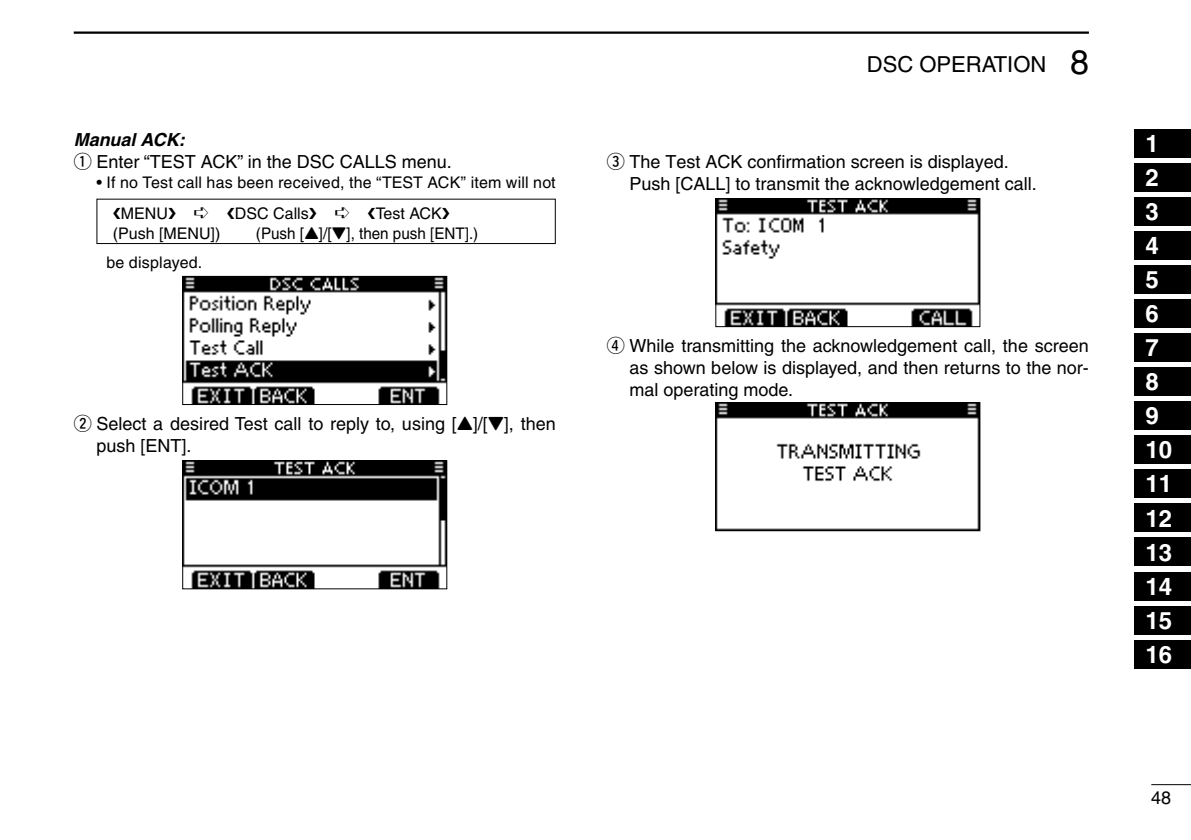
<style>
.page{position:relative;width:1191px;height:840px;background:#fff}
.page>*{position:absolute;margin:0;border:0;box-sizing:border-box;transform-origin:0 0}
.t1{font:700 24px/34px "Helvetica";color:#fff}
.t2{font:22px "Helvetica";color:#000}
.t3{font:18px/22px "Helvetica";color:#000}
.t4{font:16px "Helvetica";color:#000}
.t5{font:16px "Helvetica";color:#000;scale:.95 1}
.s1{font-weight:700;font-style:italic}
.s2{font-family:"Ftg Hround"}
.s3{font-family:"Icom Product Font"}
.s4{font-size:34px}
</style>
<div class="page">
<hr style="left:74px;top:31px;width:1015px;height:3px;background:#000">
<hr style="left:1151px;top:783px;width:40px;height:1px;background:#000">
<div style="left:1134px;top:129px;width:57px;height:28px;background:#000"></div>
<div style="left:1134px;top:163px;width:57px;height:28px;background:#000"></div>
<div style="left:1134px;top:197px;width:57px;height:28px;background:#000"></div>
<div style="left:1134px;top:231px;width:57px;height:28px;background:#000"></div>
<div style="left:1134px;top:265px;width:57px;height:28px;background:#000"></div>
<div style="left:1134px;top:299px;width:57px;height:28px;background:#000"></div>
<div style="left:1134px;top:333px;width:57px;height:28px;background:#000"></div>
<div style="left:1134px;top:367px;width:57px;height:28px;background:#000"></div>
<div style="left:1134px;top:401px;width:57px;height:28px;background:#000"></div>
<div style="left:1134px;top:435px;width:57px;height:28px;background:#000"></div>
<div style="left:1134px;top:469px;width:57px;height:28px;background:#000"></div>
<div style="left:1134px;top:503px;width:57px;height:28px;background:#000"></div>
<div style="left:1134px;top:537px;width:57px;height:29px;background:#000"></div>
<div style="left:1134px;top:571px;width:57px;height:29px;background:#000"></div>
<div style="left:1134px;top:605px;width:57px;height:29px;background:#000"></div>
<div style="left:1134px;top:639px;width:57px;height:29px;background:#000"></div>
<img style="left:184px;top:278px;width:261px;height:125px">
<div style="left:182px;top:276px;width:265px;height:129px;border:1px solid #000"></div>
<img style="left:184px;top:462px;width:261px;height:125px">
<div style="left:182px;top:460px;width:265px;height:129px;border:1px solid #000"></div>
<img style="left:717px;top:200px;width:261px;height:125px">
<div style="left:715px;top:198px;width:265px;height:129px;border:1px solid #000"></div>
<img style="left:717px;top:404px;width:261px;height:125px">
<div style="left:715px;top:402px;width:265px;height:129px;border:1px solid #000"></div>
<div style="left:96px;top:198px;width:460px;height:46px;border:1px solid #000"></div>
<p class="t3" style="left:74px;top:129px;width:379px"><span class="s1">Manual ACK:<br></span><span class="s2">Q</span> Enter “TEST ACK” in the DSC CALLS menu.</p>
<p class="t4" style="left:96px;top:173px;width:461px">• If no Test call has been received, the “TEST ACK” item will not</p>
<p class="t4" style="left:121px;top:204px;width:49px">MENU</p>
<p class="t4" style="left:235px;top:204px;width:75px">DSC Calls</p>
<p class="t4" style="left:376px;top:204px;width:68px">Test ACK</p>
<p class="t4" style="left:113px;top:224px;width:109px">(Push [MENU])</p>
<p class="t5" style="left:256px;top:224px;width:235px">(Push [<span class="s3">Y</span>]/[<span class="s3">Z</span>], then push [ENT].)</p>
<p class="t4" style="left:106px;top:253px;width:97px">be displayed.</p>
<p class="t3" style="left:96px;top:413px;width:461px;text-indent:-23px"><span class="s2">W</span> Select a desired Test call to reply to, using [<span class="s3">Y</span>]/[<span class="s3">Z</span>], then push [ENT].</p>
<p class="t2" style="left:866px;top:52px;width:224px">DSC OPERATION <span class="s4">8</span></p>
<p class="t3" style="left:629px;top:151px;width:409px;text-indent:-23px"><span class="s2">E</span> The Test ACK confirmation screen is displayed.<br>Push [CALL] to transmit the acknowledgement call.</p>
<p class="t3" style="left:629px;top:335px;width:461px;text-align:justify;text-indent:-23px"><span class="s2">R</span> While transmitting the acknowledgement call, the screen as shown below is displayed, and then returns to the nor&shy;mal operating mode.</p>
<h1 class="t1" style="left:1145px;top:126px;width:28px">1<br>2<br>3<br>4<br>5<br>6<br>7<br>8<br>9<br>10<br>11<br>12<br>13<br>14<br>15<br>16</h1>
<p class="t3" style="left:1151px;top:786px;width:22px">48</p>
</div>
